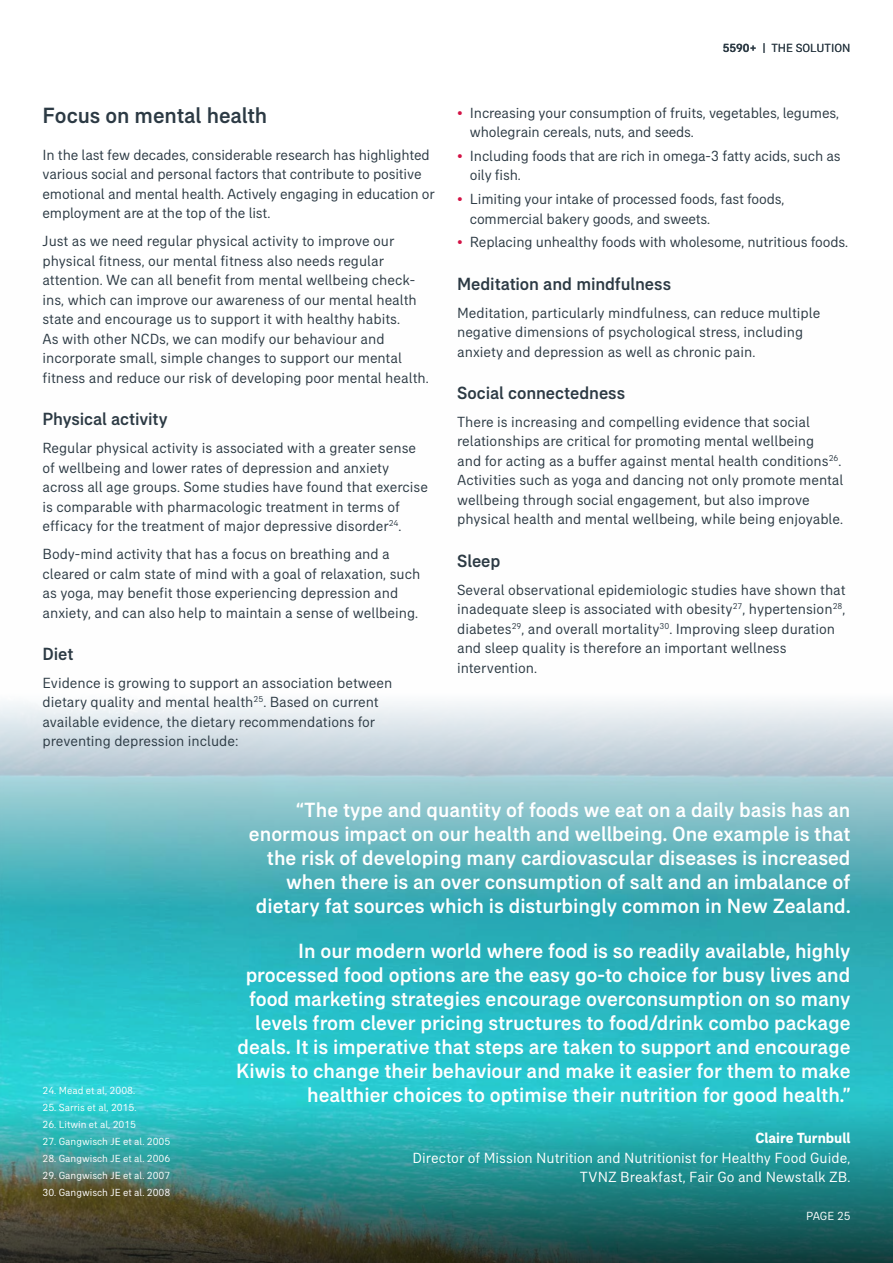
<style>
.page{position:relative;width:893px;height:1263px;background:#fff}
.page>*{position:absolute;margin:0;border:0;box-sizing:border-box;transform-origin:0 0}
.t1{font:500 22.5px "AIA Everest";letter-spacing:-.005em;color:#2c3a44}
.t2{font:500 21px/24px "AIA Everest";color:#fff;text-align:right}
.t3{font:500 18px "AIA Everest";letter-spacing:-.005em;color:#2c3a44}
.t4{font:15px/19.5px "AIA Everest";color:#2c3a44}
.t5{font:15px/19.5px "AIA Everest";color:#fff;text-align:right}
.t6{font:700 15px "AIA Everest";color:#fff}
.t7{font:12px "AIA Everest";color:#2c3a44}
.t8{font:12px "AIA Everest";letter-spacing:-.005em;color:#fff}
.t9{font:10.5px "AIA Everest";color:#fff}
.s1{font-weight:500}
.s2{color:#d31245}
</style>
<div class="page">
<img style="left:0;top:701px;width:893px;height:400px">
<img style="left:0;top:1101px;width:893px;height:162px">
<h1 class="t1" style="left:43px;top:103px;width:226px">Focus on mental health</h1>
<p class="t4" style="left:43px;top:145px;width:394px">In the last few decades, considerable research has highlighted various social and personal factors that contribute to positive emotional and mental health. Actively engaging in education or employment are at the top of the list.</p>
<p class="t4" style="left:43px;top:231px;width:388px">Just as we need regular physical activity to improve our physical fitness, our mental fitness also needs regular attention. We can all benefit from mental wellbeing check&shy;ins, which can improve our awareness of our mental health state and encourage us to support it with healthy habits.<br>As with other N CDs, we can modify our behaviour and incorporate small, simple changes to support our mental fitness and reduce our risk of developing poor mental health.</p>
<p class="t3" style="left:43px;top:408px;width:127px">Physical activity</p>
<p class="t4" style="left:43px;top:438px;width:387px">Regular physical activity is associated with a greater sense of wellbeing and lower rates of depression and anxiety across all age groups. Some studies have found that exercise is comparable with pharmacologic treatment in terms of efficacy for the treatment of major depressive disorder<sup>24</sup>.</p>
<p class="t4" style="left:43px;top:544px;width:379px">Body-mind activity that has a focus on breathing and a cleared or calm state of mind with a goal of relaxation, such as yoga, may benefit those experiencing depression and anxiety, and can also help to maintain a sense of wellbeing.</p>
<p class="t3" style="left:43px;top:643px;width:32px">Diet</p>
<p class="t4" style="left:43px;top:673px;width:351px">Evidence is growing to support an association between dietary quality and mental health<sup>25</sup>. Based on current available evidence, the dietary recommendations for preventing depression include:</p>
<p class="t7" style="left:723px;top:41px;width:129px"><span class="s1">5590+</span> | Th e soluti on</p>
<p class="t4" style="left:470px;top:102px;width:371px;text-indent:-13px"><span class="s2">•</span> Increasing your consumption of fruits, vegetables, legumes, wholegrain cereals, nuts, and seeds.</p>
<p class="t4" style="left:470px;top:146px;width:372px;text-indent:-13px"><span class="s2">•</span> Including foods that are rich in omega-3 fatty acids, such as oily fish.</p>
<p class="t4" style="left:470px;top:189px;width:316px;text-indent:-13px"><span class="s2">•</span> Limiting your intake of processed foods, fast foods, commercial bakery goods, and sweets.</p>
<p class="t4" style="left:457px;top:232px;width:392px"><span class="s2">•</span> Replacing unhealthy foods with wholesome, nutritious foods.</p>
<p class="t3" style="left:457px;top:273px;width:215px">Meditation and mindfulness</p>
<p class="t4" style="left:457px;top:303px;width:365px">Meditation, particularly mindfulness, can reduce multiple negative dimensions of psychological stress, including anxiety and depression as well as chronic pain.</p>
<p class="t3" style="left:457px;top:382px;width:169px">Social connectedness</p>
<p class="t4" style="left:457px;top:412px;width:388px">There is increasing and compelling evidence that social relationships are critical for promoting mental wellbeing<br>and for acting as a buffer against mental health conditions<sup>26</sup>.<br>Activities such as yoga and dancing not only promote mental wellbeing through social engagement, but also improve physical health and mental wellbeing, while being enjoyable.</p>
<p class="t3" style="left:457px;top:550px;width:45px">Sleep</p>
<p class="t4" style="left:457px;top:580px;width:390px">Several observational epidemiologic studies have shown that inadequate sleep is associated with obesity<sup>27</sup>, hypertension<sup>28</sup>, diabetes<sup>29</sup>, and overall mortality<sup>30</sup>. Improving sleep duration and sleep quality is therefore an important wellness intervention.</p>
<p class="t9" style="left:43px;top:1084px;width:94px">24. Mead et al, 2008.</p>
<p class="t9" style="left:43px;top:1101px;width:96px">25. Sarris et al, 2015.</p>
<p class="t9" style="left:43px;top:1118px;width:95px">26. Litwin et al, 2015</p>
<p class="t9" style="left:43px;top:1135px;width:129px">27. Gangwisch JE et al. 2005</p>
<p class="t9" style="left:43px;top:1152px;width:129px">28. Gangwisch JE et al. 2006</p>
<p class="t9" style="left:43px;top:1169px;width:129px">29. Gangwisch JE et al. 2007</p>
<p class="t9" style="left:43px;top:1186px;width:129px">30. Gangwisch JE et al. 2008</p>
<p class="t2" style="left:249px;top:797px;width:603px">“The type and quantity of foods we eat on a daily basis has an enormous impact on our health and wellbeing. One example is that the risk of developing many cardiovascular diseases is increased when there is an over consumption of salt and an imbalance of dietary fat sources which is disturbingly common in New Zealand.</p>
<p class="t2" style="left:236px;top:939px;width:616px">In our modern world where food is so readily available, highly processed food options are the easy go-to choice for busy lives and food marketing strategies encourage overconsumption on so many levels from clever pricing structures to food/drink combo package deals. It is imperative that steps are taken to support and encourage Kiwis to change their behaviour and make it easier for them to make healthier choices to optimise their nutrition for good health.”</p>
<p class="t6" style="left:755px;top:1129px;width:97px">Claire Turnbull</p>
<p class="t5" style="left:412px;top:1147px;width:439px">Director of Mission N utrition and N utritionist for Healthy Food Guide,<br>TVNZ Breakfast, Fair Go and N ewstalk ZB.</p>
<p class="t8" style="left:806px;top:1209px;width:46px">PAGE 25</p>
</div>
